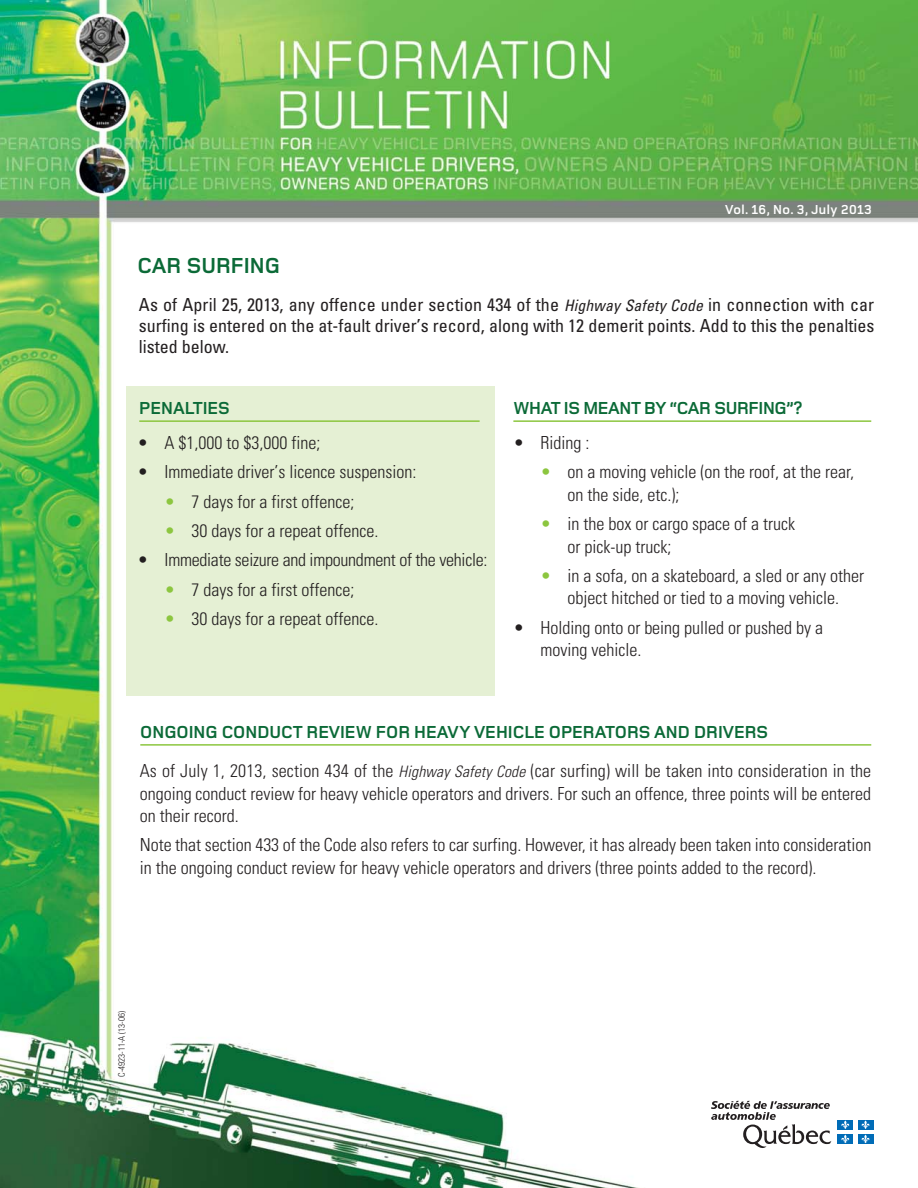
<style>
.page{position:relative;width:918px;height:1188px;background:#fff}
.page>*{position:absolute;margin:0;border:0;box-sizing:border-box;transform-origin:0 0}
.t1{font:700 22.5px "Monoline Remixed";color:#0b6a37}
.t2{font:300 condensed 18px/22.5px "Univers";color:#231f20}
.t3{font:condensed 18px/21px "Univers";color:#231f20;text-align:justify}
.t4{font:700 18px "Monoline Remixed";color:#0b6a37}
.t5{font:700 18px "Monoline Remixed";letter-spacing:-.02em;color:#0b6a37}
.t6{font:700 13.5px "Monoline Remixed";letter-spacing:.03em;color:#fff}
.t7{font:300 condensed 9px "Univers";color:#231f20}
.s1{font-style:italic;font-size:15.75px}
.s2{color:#8cc63f}
</style>
<div class="page">
<img style="left:0;top:0;width:918px;height:1187px">
<div style="left:126px;top:386px;width:369px;height:309px;background:#e5f0d4"></div>
<svg style="left:711px;top:1100px;width:120px;height:47px"></svg>
<div style="left:837px;top:1119px;width:16px;height:10px;background:#006cb7"></div>
<svg style="left:841px;top:1120px;width:8px;height:8px"></svg>
<div style="left:857px;top:1119px;width:16px;height:10px;background:#006cb7"></div>
<svg style="left:861px;top:1120px;width:8px;height:8px"></svg>
<div style="left:837px;top:1133px;width:16px;height:10px;background:#006cb7"></div>
<svg style="left:841px;top:1134px;width:8px;height:9px"></svg>
<div style="left:857px;top:1133px;width:16px;height:10px;background:#006cb7"></div>
<svg style="left:861px;top:1134px;width:8px;height:9px"></svg>
<hr style="left:139px;top:420px;width:340px;height:2px;background:#8cc63f">
<hr style="left:513px;top:420px;width:358px;height:2px;background:#8cc63f">
<hr style="left:140px;top:744px;width:731px;height:1px;background:#8cc63f">
<p class="t1" style="left:138px;top:258px;width:144px">CAR SURFING</p>
<p class="t6" style="left:725px;top:205px;width:148px">Vol. 16, No. 3, July 2013</p>
<p class="t3" style="left:139px;top:295px;width:737px">As of April 25, 2013, any offence under section 434 of the <span class="s1">Highway Safety Code</span> in connection with car surfing is entered on the at-fault driver’s record, along with 12 demerit points. Add to this the penalties listed below.</p>
<p class="t4" style="left:139px;top:402px;width:92px">PENALTIES</p>
<p class="t2" style="left:138px;top:433px;width:184px">• A $1,000 to $3,000 fine;</p>
<p class="t2" style="left:138px;top:462px;width:280px">• Immediate driver’s licence suspension:</p>
<p class="t2" style="left:165px;top:492px;width:191px"><span class="s2">•</span> 7 days for a first offence;</p>
<p class="t2" style="left:165px;top:521px;width:215px"><span class="s2">•</span> 30 days for a repeat offence.</p>
<p class="t2" style="left:138px;top:550px;width:351px">• Immediate seizure and impoundment of the vehicle:</p>
<p class="t2" style="left:165px;top:579px;width:191px"><span class="s2">•</span> 7 days for a first offence;</p>
<p class="t2" style="left:165px;top:609px;width:215px"><span class="s2">•</span> 30 days for a repeat offence.</p>
<p class="t5" style="left:513px;top:402px;width:290px">WHAT IS MEANT BY “CAR SURFING”?</p>
<p class="t2" style="left:513px;top:433px;width:77px">• Riding :</p>
<p class="t2" style="left:567px;top:462px;width:288px;text-indent:-27px"><span class="s2">•</span> on a moving vehicle (on the roof, at the rear, on the side, etc.);</p>
<p class="t2" style="left:567px;top:514px;width:229px;text-indent:-27px"><span class="s2">•</span> in the box or cargo space of a truck or pick-up truck;</p>
<p class="t2" style="left:540px;top:566px;width:325px;text-align:center"><span class="s2">•</span> in a sofa, on a skateboard, a sled or any other object hitched or tied to a moving vehicle.</p>
<p class="t2" style="left:540px;top:618px;width:284px;text-indent:-27px">• Holding onto or being pulled or pushed by a moving vehicle.</p>
<p class="t4" style="left:140px;top:725px;width:629px">ONGOING CONDUCT REVIEW FOR HEAVY VEHICLE OPERATORS AND DRIVERS</p>
<p class="t2" style="left:140px;top:761px;width:733px;text-align:justify">As of July 1, 2013, section 434 of the <span class="s1">Highway Safety Code</span> (car surfing) will be taken into consideration in the ongoing conduct review for heavy vehicle operators and drivers. For such an offence, three points will be entered on their record.</p>
<p class="t2" style="left:140px;top:835px;width:733px">Note that section 433 of the Code also refers to car surfing. However, it has already been taken into consideration in the ongoing conduct review for heavy vehicle operators and drivers (three points added to the record).</p>
<p class="t7" style="left:118px;top:1076px;width:67px;rotate:-90deg">C-4923-11-A (13-06)</p>
</div>
